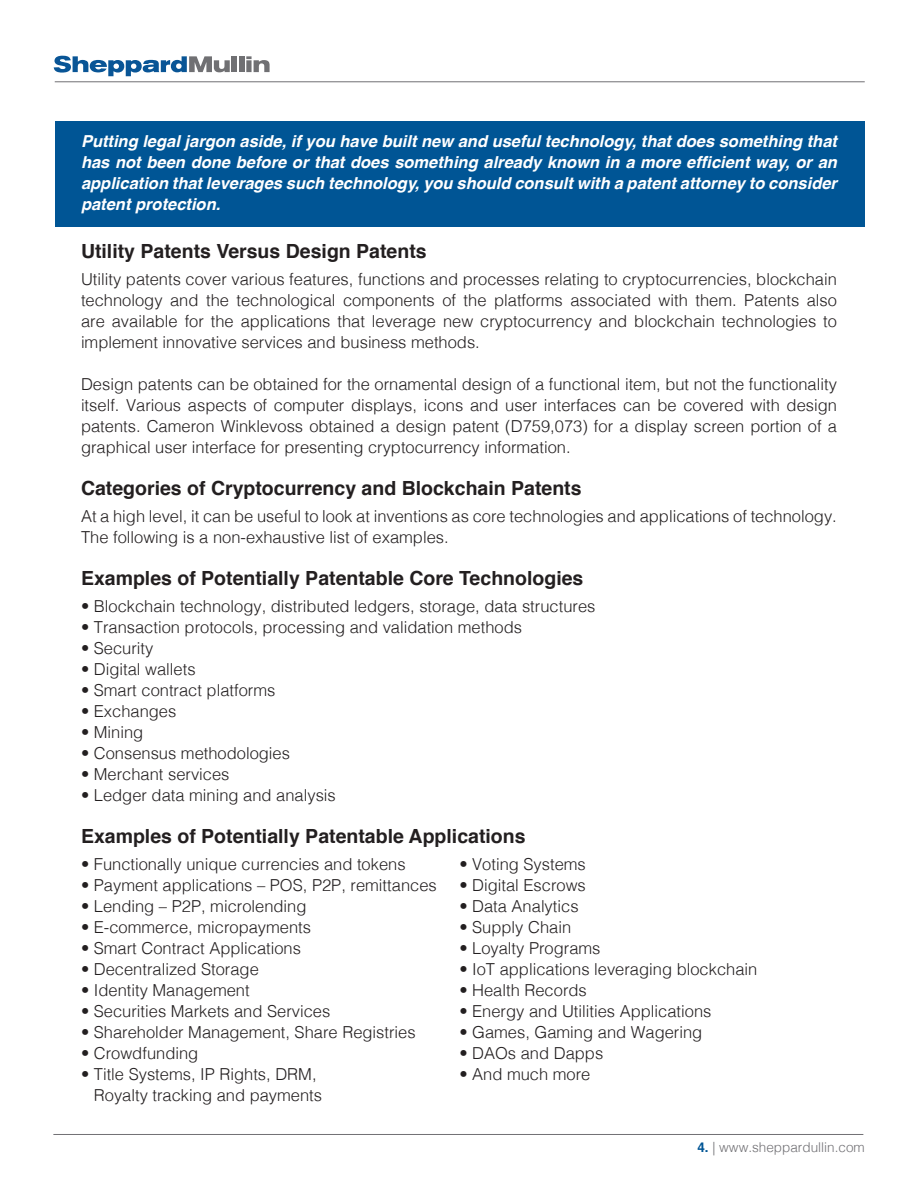
<style>
.page{position:relative;width:918px;height:1188px;background:#fff}
.page>*{position:absolute;margin:0;border:0;box-sizing:border-box;transform-origin:0 0}
.t1{font:700 19.5px "Helvetica";color:#231f20}
.t2{font:300 16.5px/21px "Helvetica";color:#231f20;text-align:justify}
.t3{font:italic 700 16.5px/21px "Helvetica";color:#fff;text-align:justify}
.t4{font:300 13.5px "Helvetica";color:#717074}
.s1{font-weight:700;color:#005595}
</style>
<div class="page">
<hr style="left:53px;top:1134px;width:810px;height:1px;background:#717074">
<svg style="left:54px;top:56px;width:176px;height:20px"></svg>
<div style="left:232px;top:56px;width:5px;height:16px;background:#707073"></div>
<div style="left:239px;top:56px;width:5px;height:16px;background:#707073"></div>
<svg style="left:246px;top:56px;width:24px;height:16px"></svg>
<hr style="left:55px;top:82px;width:810px;height:1px;background:#717074">
<div style="left:55px;top:121px;width:810px;height:106px;background:#005595"></div>
<p class="t3" style="left:81px;top:131px;width:758px">Putting legal jargon aside, if you have built new and useful technology, that does something that has not been done before or that does something already known in a more efficient way, or an application that leverages such technology, you should consult with a patent attorney to consider patent protection.</p>
<p class="t1" style="left:81px;top:236px;width:347px">Utility Patents Versus Design Patents</p>
<p class="t2" style="left:81px;top:268px;width:758px">Utility patents cover various features, functions and processes relating to cryptocurrencies, blockchain technology and the technological components of the platforms associated with them. Patents also are available for the applications that leverage new cryptocurrency and blockchain technologies to implement innovative services and business methods.</p>
<p class="t2" style="left:81px;top:373px;width:758px">Design patents can be obtained for the ornamental design of a functional item, but not the functionality itself. Various aspects of computer displays, icons and user interfaces can be covered with design patents. Cameron Winklevoss obtained a design patent (D759,073) for a display screen portion of a graphical user interface for presenting cryptocurrency information.</p>
<p class="t1" style="left:81px;top:473px;width:502px">Categories of Cryptocurrency and Blockchain Patents</p>
<p class="t2" style="left:81px;top:505px;width:757px">At a high level, it can be useful to look at inventions as core technologies and applications of technology.<br>The following is a non-exhaustive list of examples.</p>
<p class="t1" style="left:81px;top:563px;width:504px">Examples of Potentially Patentable Core Technologies</p>
<p class="t2" style="left:81px;top:595px;width:516px">• Blockchain technology, distributed ledgers, storage, data structures</p>
<p class="t2" style="left:81px;top:616px;width:443px">• Transaction protocols, processing and validation methods</p>
<p class="t2" style="left:81px;top:637px;width:74px">• Security</p>
<p class="t2" style="left:81px;top:658px;width:116px">• Digital wallets</p>
<p class="t2" style="left:81px;top:679px;width:196px">• Smart contract platforms</p>
<p class="t2" style="left:81px;top:700px;width:97px">• Exchanges</p>
<p class="t2" style="left:81px;top:721px;width:64px">• Mining</p>
<p class="t2" style="left:81px;top:742px;width:211px">• Consensus methodologies</p>
<p class="t2" style="left:81px;top:763px;width:150px">• Merchant services</p>
<p class="t2" style="left:81px;top:784px;width:256px">• Ledger data mining and analysis</p>
<p class="t1" style="left:81px;top:821px;width:446px">Examples of Potentially Patentable Applications</p>
<p class="t2" style="left:81px;top:853px;width:326px">• Functionally unique currencies and tokens</p>
<p class="t2" style="left:81px;top:874px;width:357px">• Payment applications – POS, P2P, remittances</p>
<p class="t2" style="left:81px;top:895px;width:227px">• Lending – P2P, microlending</p>
<p class="t2" style="left:81px;top:916px;width:232px">• E-commerce, micropayments</p>
<p class="t2" style="left:81px;top:937px;width:222px">• Smart Contract Applications</p>
<p class="t2" style="left:81px;top:958px;width:179px">• Decentralized Storage</p>
<p class="t2" style="left:81px;top:979px;width:170px">• Identity Management</p>
<p class="t2" style="left:81px;top:1000px;width:251px">• Securities Markets and Services</p>
<p class="t2" style="left:81px;top:1021px;width:336px">• Shareholder Management, Share Registries</p>
<p class="t2" style="left:81px;top:1042px;width:119px">• Crowdfunding</p>
<p class="t2" style="left:94px;top:1063px;width:230px;text-indent:-13px">• Title Systems, IP Rights, DRM,<br>Royalty tracking and payments</p>
<p class="t2" style="left:459px;top:853px;width:128px">• Voting Systems</p>
<p class="t2" style="left:459px;top:874px;width:128px">• Digital Escrows</p>
<p class="t2" style="left:459px;top:895px;width:121px">• Data Analytics</p>
<p class="t2" style="left:459px;top:916px;width:113px">• Supply Chain</p>
<p class="t2" style="left:459px;top:937px;width:143px">• Loyalty Programs</p>
<p class="t2" style="left:459px;top:958px;width:300px">• IoT applications leveraging blockchain</p>
<p class="t2" style="left:459px;top:979px;width:129px">• Health Records</p>
<p class="t2" style="left:459px;top:1000px;width:254px">• Energy and Utilities Applications</p>
<p class="t2" style="left:459px;top:1021px;width:244px">• Games, Gaming and Wagering</p>
<p class="t2" style="left:459px;top:1042px;width:145px">• DAOs and Dapps</p>
<p class="t2" style="left:459px;top:1063px;width:133px">• And much more</p>
<p class="t4" style="left:697px;top:1136px;width:169px"><span class="s1">4.</span> | www.sheppardullin.com</p>
</div>
